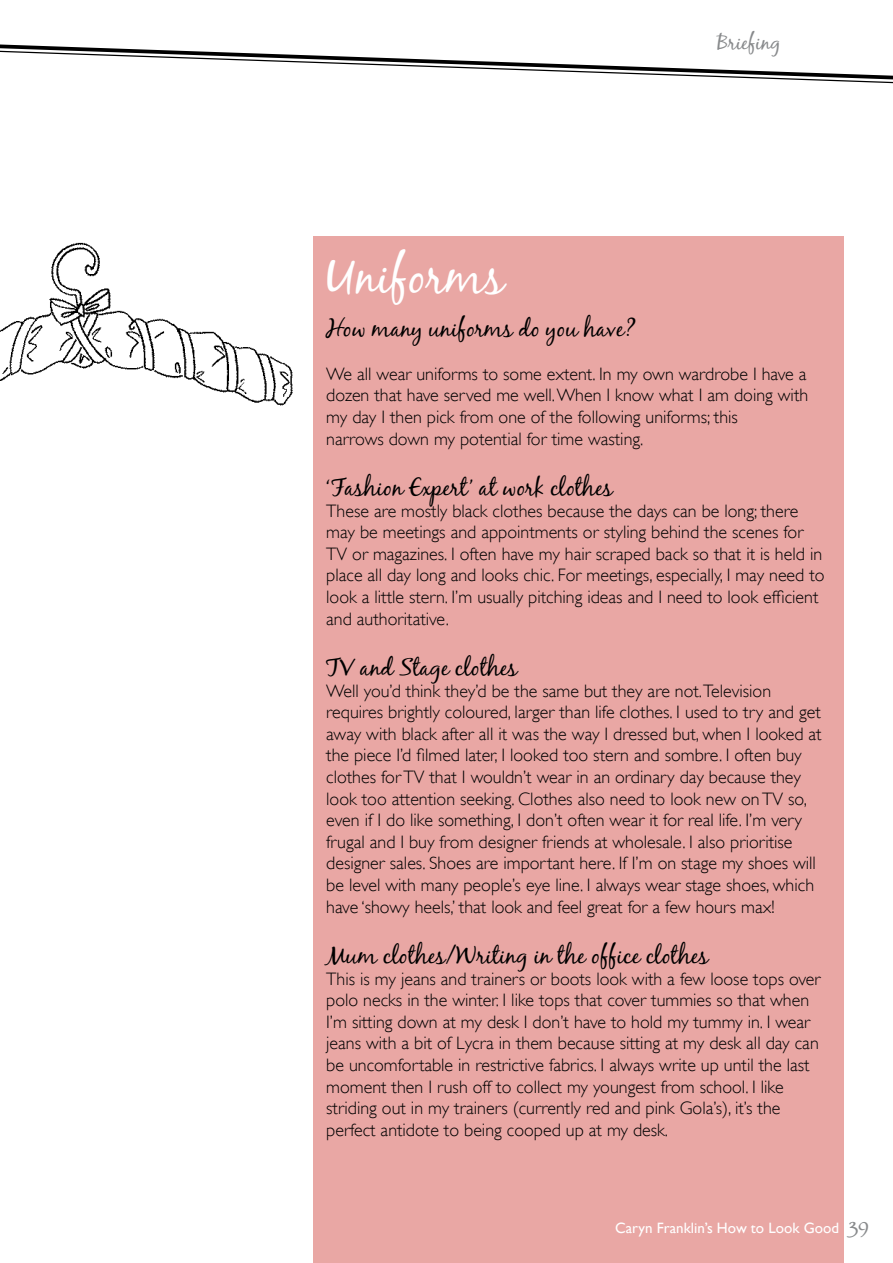
<style>
.page{position:relative;width:893px;height:1263px;background:#fff}
.page>*{position:absolute;margin:0;border:0;box-sizing:border-box;transform-origin:0 0}
.t1{font:49.5px "Black Jack";color:#fff}
.t2{font:24px "Black Jack";color:#000}
.t3{font:21px "Black Jack";color:#888a8c}
.t4{font:300 18px/21.6px "Gill Sans";color:#000}
.t5{font:15px "Gill Sans";color:#fff}
.s1{font-family:"Black Jack";font-size:21px;color:#888a8c}
</style>
<div class="page">
<div style="left:313px;top:236px;width:531px;height:1027px;background:#e9a7a4"></div>
<svg style="left:0;top:44px;width:893px;height:40px"></svg>
<img style="left:0;top:242px;width:293px;height:164px">
<h1 class="t1" style="left:326px;top:246px;width:180px">Uniforms</h1>
<p class="t3" style="left:717px;top:30px;width:65px">Briefing</p>
<h2 class="t2" style="left:326px;top:314px;width:311px">How many uniforms do you have?</h2>
<p class="t4" style="left:326px;top:363px;width:484px">We all wear uniforms to some extent. In my own wardrobe I have a dozen that have served me well. When I know what I am doing with my day I then pick from one of the following uniforms; this<br>narrows down my potential for time wasting.</p>
<h2 class="t2" style="left:326px;top:473px;width:288px">‘Fashion Expert’ at work clothes</h2>
<p class="t4" style="left:326px;top:500px;width:500px">These are mostly black clothes because the days can be long; there may be meetings and appointments or styling behind the scenes for TV or magazines. I often have my hair scraped back so that it is held in place all day long and looks chic. For meetings, especially, I may need to look a little stern. I’m usually pitching ideas and I need to look efficient and authoritative.</p>
<h2 class="t2" style="left:326px;top:653px;width:193px">TV and Stage clothes</h2>
<p class="t4" style="left:326px;top:680px;width:497px">Well you’d think they’d be the same but they are not.Television requires brightly coloured, larger than life clothes. I used to try and get away with black after all it was the way I dressed but, when I looked at the piece I’d filmed later, I looked too stern and sombre. I often buy clothes for TV that I wouldn’t wear in an ordinary day because they look too attention seeking. Clothes also need to look new on TV so, even if I do like something, I don’t often wear it for real life. I’m very frugal and I buy from designer friends at wholesale. I also prioritise designer sales. Shoes are important here. If I’m on stage my shoes will be level with many people’s eye line. I always wear stage shoes, which have ‘showy heels,’ that look and feel great for a few hours max!</p>
<h2 class="t2" style="left:326px;top:941px;width:384px">Mum clothes/Writing in the office clothes</h2>
<p class="t4" style="left:326px;top:968px;width:496px">This is my jeans and trainers or boots look with a few loose tops over polo necks in the winter. I like tops that cover tummies so that when I’m sitting down at my desk I don’t have to hold my tummy in. I wear jeans with a bit of Lycra in them because sitting at my desk all day can be uncomfortable in restrictive fabrics. I always write up until the last moment then I rush off to collect my youngest from school. I like striding out in my trainers (currently red and pink Gola’s), it’s the perfect antidote to being cooped up at my desk.</p>
<p class="t5" style="left:615px;top:1218px;width:255px">Caryn Franklin’s How to Look Good <span class="s1">39</span></p>
</div>
